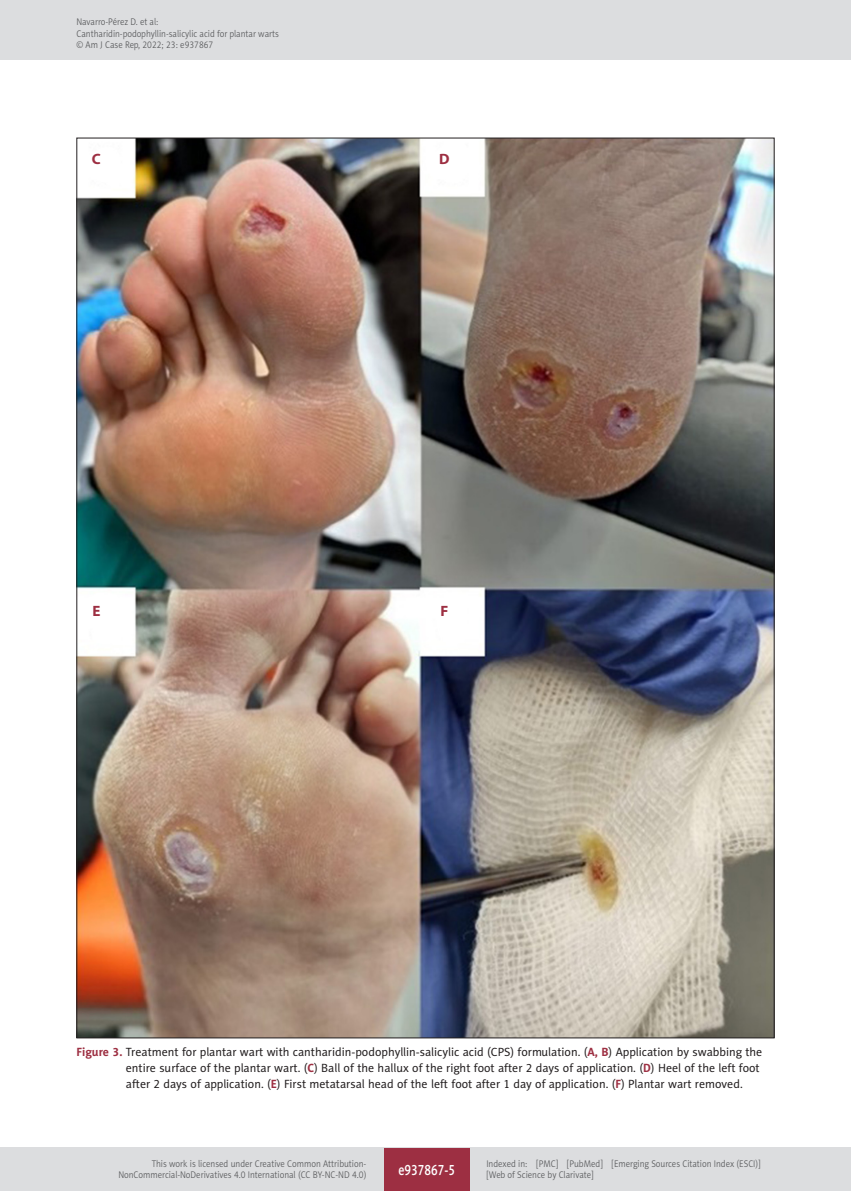
<style>
.page{position:relative;width:851px;height:1191px;background:#fff}
.page>*{position:absolute;margin:0;border:0;box-sizing:border-box;transform-origin:0 0}
.t1{font:15px "Naomi Sans EFN Medium";color:#fff;scale:.8 1}
.t2{font:700 15px "Myriad Pro";color:#9d2f42}
.AJCR_Rycina_tytul{font:12px/15.8px "Naomi Sans EFN";color:#231f20}
.t3{font:9.75px/11.2px "Naomi Sans EFN Light";color:#57585a;scale:.9 1}
.s1{font-weight:700;color:#9d2f42}
</style>
<div class="page">
<img style="left:79px;top:140px;width:693px;height:896px">
<div style="left:0;top:0;width:850px;height:60px;background:#dcdddf"></div>
<div style="left:0;top:1148px;width:850px;height:43px;background:#dcdddf"></div>
<div style="left:384px;top:1147px;width:85px;height:43px;background:#9d2f42"></div>
<p class="t3" style="left:77px;top:16px;width:226px">Navarro-Pérez D. et al:<br>Cantharidin-podophyllin-salicylic acid for plantar warts © Am J Case Rep, 2022; 23: e937867</p>
<p class="t2" style="left:92px;top:149px;width:10px">C</p>
<p class="t2" style="left:439px;top:149px;width:12px">D</p>
<p class="t2" style="left:92px;top:601px;width:10px">E</p>
<p class="t2" style="left:440px;top:601px;width:9px">F</p>
<p class="AJCR_Rycina_tytul" style="left:126px;top:1044px;width:637px;text-indent:-49px"><span class="s1">Figure 3.</span> Treatment for plantar wart with cantharidin-podophyllin-salicylic acid (CPS) formulation. (<span class="s1">A, B</span>) Application by swabbing the entire surface of the plantar wart. (<span class="s1">C</span>) Ball of the hallux of the right foot after 2 days of application. (<span class="s1">D</span>) Heel of the left foot after 2 days of application. (<span class="s1">E</span>) First metatarsal head of the left foot after 1 day of application. (<span class="s1">F</span>) Plantar wart removed.</p>
<p class="t3" style="left:118px;top:1158px;width:277px;text-align:right">This work is licensed under Creative Common Attribution-<br>NonCommercial-NoDerivatives 4.0 International (CC BY-NC-ND 4.0)</p>
<p class="t1" style="left:398px;top:1160px;width:72px">e937867-5</p>
<p class="t3" style="left:486px;top:1158px;width:306px">Indexed in: [PMC] [PubMed] [Emerging Sources Citation Index (ESCI)] [Web of Science by Clarivate]</p>
</div>
